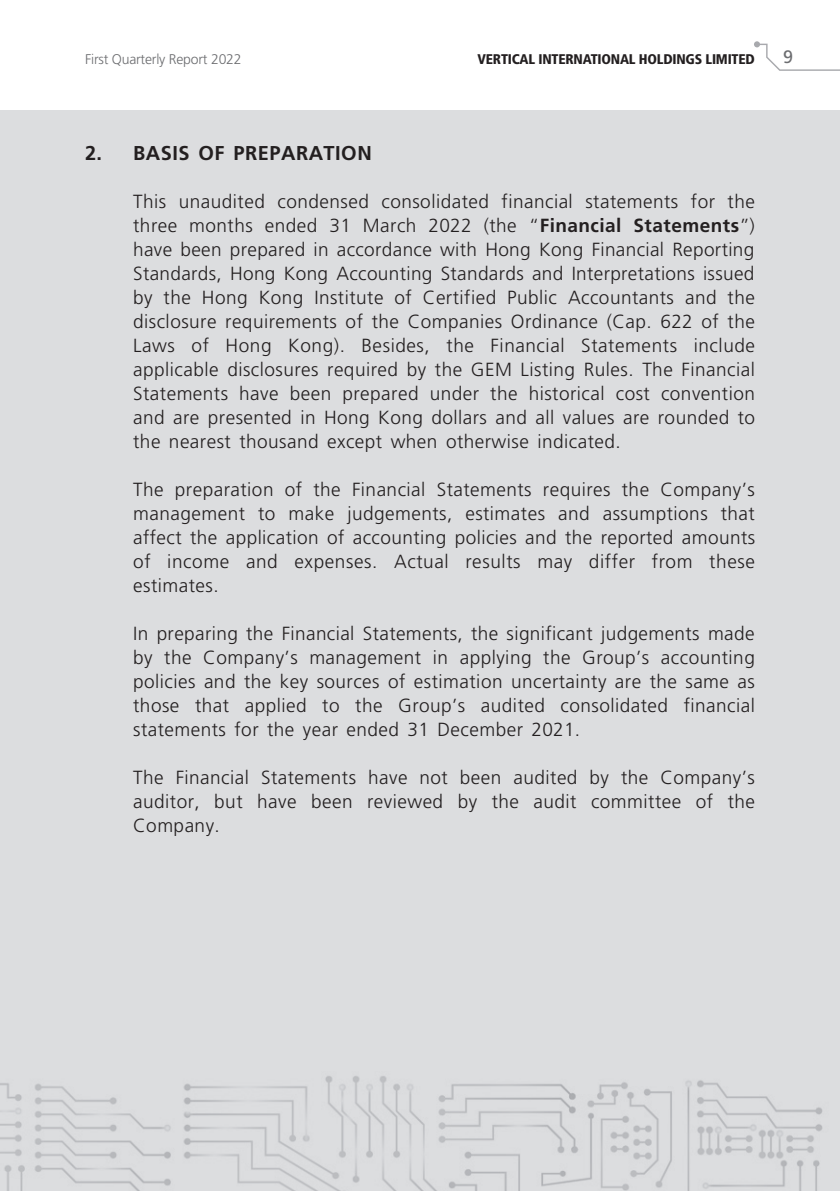
<style>
.page{position:relative;width:840px;height:1191px;background:#fff}
.page>*{position:absolute;margin:0;border:0;box-sizing:border-box;transform-origin:0 0}
._03_H1{font:700 20px "Frutiger LT Std";letter-spacing:.025em;color:#231f20}
._12___P2{font:300 19px/24px "Frutiger LT Std";letter-spacing:.025em;color:#231f20;text-align:justify}
.t1{font:18px "Frutiger LT Std";color:#6c6d70}
.t2{font:900 condensed 14px "Frutiger LT Std";letter-spacing:-.015em;color:#231f20}
.t3{font:300 14px "Frutiger LT Std";letter-spacing:-.015em;color:#6c6d70}
.s1{font-weight:700}
</style>
<div class="page">
<svg style="left:754px;top:41px;width:85px;height:30px"></svg>
<div style="left:0;top:110px;width:839px;height:1081px;background:#dcdddf"></div>
<p class="t3" style="left:85px;top:51px;width:158px">First Quarterly Report 2022</p>
<p class="t2" style="left:477px;top:51px;width:278px">VERTICAL INTERNATIONAL HOLDINGS LIMITED</p>
<p class="t1" style="left:782px;top:46px;width:12px">9</p>
<p class="_03_H1" style="left:85px;top:141px;width:288px">2. BASIS OF PREPARATION</p>
<p class="_12___P2" style="left:133px;top:189px;width:623px">This unaudited condensed consolidated financial statements for the three months ended 31 March 2022 (the “<span class="s1">Financial Statements</span>”) have been prepared in accordance with Hong Kong Financial Reporting Standards, Hong Kong Accounting Standards and Interpretations issued by the Hong Kong Institute of Certified Public Accountants and the disclosure requirements of the Companies Ordinance (Cap. 622 of the Laws of Hong Kong). Besides, the Financial Statements include applicable disclosures required by the GEM Listing Rules. The Financial Statements have been prepared under the historical cost convention and are presented in Hong Kong dollars and all values are rounded to the nearest thousand except when otherwise indicated.</p>
<p class="_12___P2" style="left:133px;top:477px;width:623px">The preparation of the Financial Statements requires the Company’s management to make judgements, estimates and assumptions that affect the application of accounting policies and the reported amounts of income and expenses. Actual results may differ from these estimates.</p>
<p class="_12___P2" style="left:133px;top:621px;width:623px">In preparing the Financial Statements, the significant judgements made by the Company’s management in applying the Group’s accounting policies and the key sources of estimation uncertainty are the same as those that applied to the Group’s audited consolidated financial statements for the year ended 31 December 2021.</p>
<p class="_12___P2" style="left:133px;top:765px;width:623px">The Financial Statements have not been audited by the Company’s auditor, but have been reviewed by the audit committee of the Company.</p>
</div>
